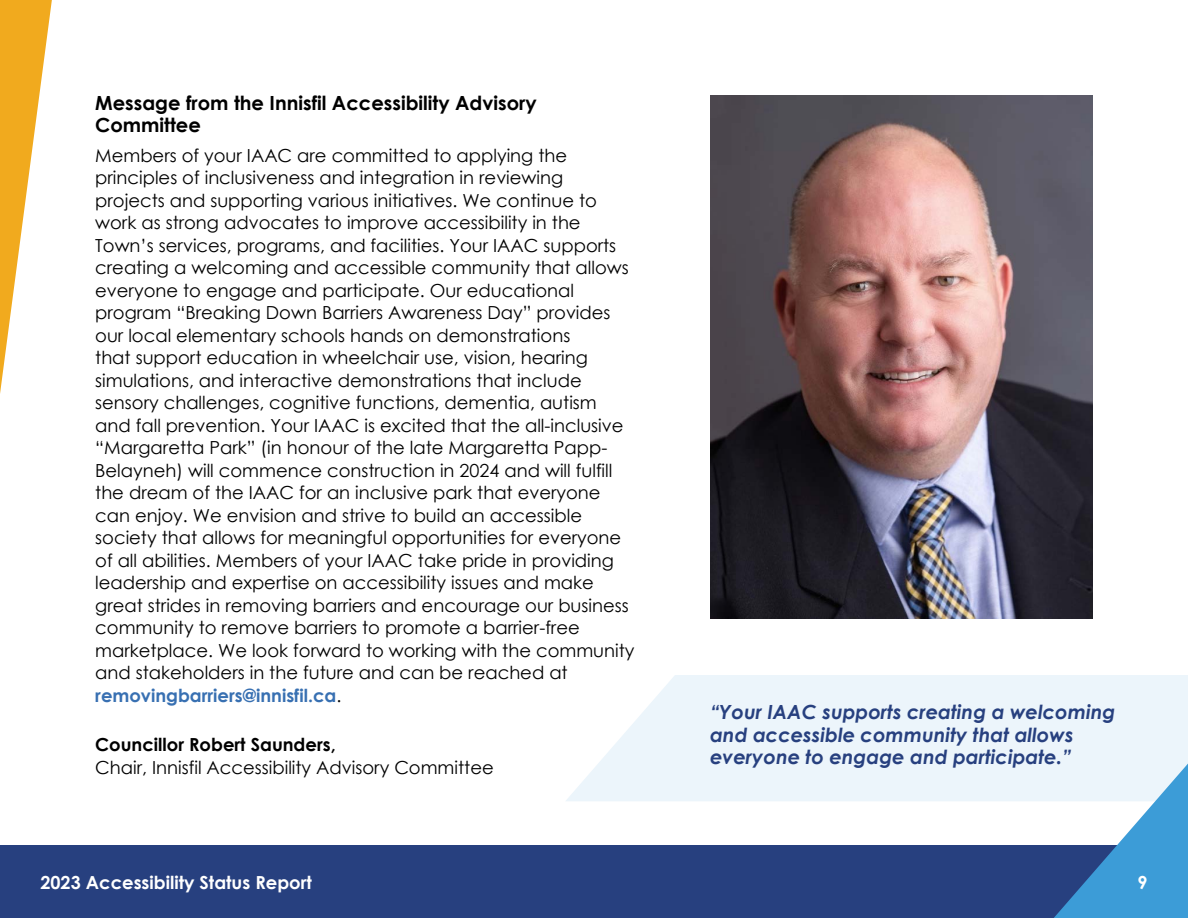
<style>
.page{position:relative;width:1188px;height:918px;background:#fff}
.page>*{position:absolute;margin:0;border:0;box-sizing:border-box;transform-origin:0 0}
.t1{font:italic 700 19.5px/22.5px "Century Gothic";color:#27407f}
.t2{font:700 19.5px/22.5px "Century Gothic";color:#000}
.t3{font:18px/22.5px "Century Gothic";color:#000}
.t4{font:700 18px "Century Gothic";color:#fff}
.t5{font:700 18px "Century Gothic";color:#000}
.s1{font-weight:700;color:#3870b2}
</style>
<div class="page">
<svg style="left:566px;top:675px;width:622px;height:126px;fill:#ecf5fb"></svg>
<div style="left:0;top:846px;width:1188px;height:72px;background:#27407f"></div>
<img style="left:710px;top:95px;width:383px;height:523px">
<svg style="left:1054px;top:764px;width:134px;height:154px"></svg>
<svg style="left:0;top:0;width:52px;height:394px"></svg>
<p class="t2" style="left:95px;top:91px;width:443px">Message from the Innisfil Accessibility Advisory<br>Committee</p>
<p class="t3" style="left:95px;top:144px;width:541px">Members of your IAAC are committed to applying the principles of inclusiveness and integration in reviewing projects and supporting various initiatives. We continue to work as strong advocates to improve accessibility in the Town’s services, programs, and facilities. Your IAAC supports creating a welcoming and accessible community that allows everyone to engage and participate. Our educational program “Breaking Down Barriers Awareness Day” provides our local elementary schools hands on demonstrations<br>that support education in wheelchair use, vision, hearing simulations, and interactive demonstrations that include sensory challenges, cognitive functions, dementia, autism and fall prevention. Your IAAC is excited that the all-inclusive “Margaretta Park” (in honour of the late Margaretta Papp-Belayneh) will commence construction in 2024 and will fulfill the dream of the IAAC for an inclusive park that everyone can enjoy. We envision and strive to build an accessible society that allows for meaningful opportunities for everyone of all abilities. Members of your IAAC take pride in providing leadership and expertise on accessibility issues and make great strides in removing barriers and encourage our business community to remove barriers to promote a barrier-free marketplace. We look forward to working with the community and stakeholders in the future and can be reached at <span class="s1">removingbarriers@innisfil.ca</span>.</p>
<p class="t5" style="left:95px;top:731px;width:242px">Councillor Robert Saunders,</p>
<p class="t3" style="left:95px;top:756px;width:400px">Chair, Innisfil Accessibility Advisory Committee</p>
<p class="t1" style="left:710px;top:700px;width:407px">“Your IAAC supports creating a welcoming and accessible community that allows everyone to engage and participate.”</p>
<p class="t4" style="left:41px;top:868px;width:273px">2023 Accessibility Status Report</p>
<p class="t4" style="left:1137px;top:868px;width:12px">9</p>
</div>
